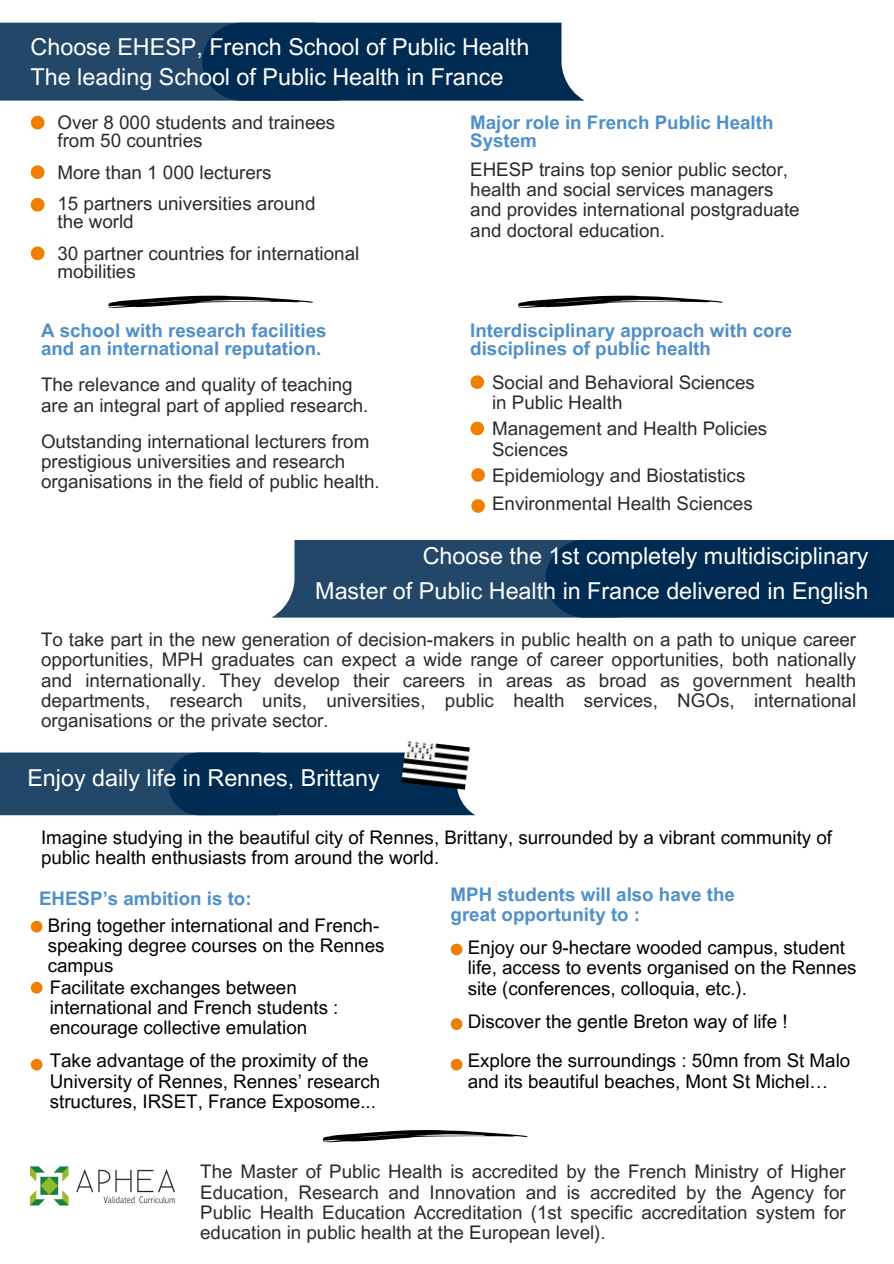
<style>
.page{position:relative;width:894px;height:1264px;background:#fff}
.page>*{position:absolute;margin:0;border:0;box-sizing:border-box;transform-origin:0 0}
.t1{font:23.25px/34.8px "Arial MT Pro";color:#fff;text-align:right}
.t2{font:18.75px/20.2px "Arial MT Pro";color:#272b30;text-align:justify}
.t3{font:18.75px/20.2px "Arial MT Pro";color:#000}
.t4{font:700 18.75px/18px "Arial MT Pro";color:#4f90c8}
</style>
<div class="page">
<svg style="left:0;top:23px;width:584px;height:78px;background:#153c60"></svg>
<svg style="left:31px;top:246px;width:13px;height:14px"></svg>
<svg style="left:31px;top:198px;width:13px;height:13px"></svg>
<svg style="left:31px;top:165px;width:13px;height:14px"></svg>
<svg style="left:31px;top:116px;width:13px;height:13px"></svg>
<svg style="left:108px;top:296px;width:205px;height:12px"></svg>
<svg style="left:518px;top:296px;width:204px;height:12px"></svg>
<svg style="left:470px;top:375px;width:14px;height:14px"></svg>
<svg style="left:470px;top:422px;width:14px;height:13px"></svg>
<svg style="left:471px;top:468px;width:14px;height:14px"></svg>
<svg style="left:471px;top:499px;width:14px;height:14px"></svg>
<svg style="left:272px;top:540px;width:621px;height:77px;background:#163d61"></svg>
<svg style="left:0;top:752px;width:475px;height:63px;background:#143b5f"></svg>
<img style="left:401px;top:740px;width:68px;height:49px">
<svg style="left:31px;top:920px;width:11px;height:12px"></svg>
<svg style="left:31px;top:981px;width:11px;height:12px"></svg>
<svg style="left:31px;top:1058px;width:11px;height:12px"></svg>
<svg style="left:450px;top:943px;width:12px;height:12px"></svg>
<svg style="left:450px;top:1018px;width:12px;height:11px"></svg>
<svg style="left:450px;top:1058px;width:12px;height:12px"></svg>
<svg style="left:323px;top:1130px;width:204px;height:12px"></svg>
<img style="left:31px;top:1166px;width:144px;height:39px">
<p class="t1" style="left:31px;top:34px;width:500px;line-height:30.3px;text-align:left">Choose EHESP, French School of Public Health<br>The leading School of Public Health in France</p>
<p class="t4" style="left:470px;top:116px;width:305px">Major role in French Public Health<br>System</p>
<h2 class="t2" style="left:470px;top:161px;width:319px">EHESP trains top senior public sector,</h2>
<p class="t2" style="left:470px;top:182px;width:305px">health and social services managers</p>
<p class="t2" style="left:470px;top:202px;width:331px">and provides international postgraduate</p>
<p class="t2" style="left:470px;top:222px;width:196px">and doctoral education.</p>
<p class="t2" style="left:57px;top:115px;width:279px">Over 8 000 students and trainees</p>
<p class="t2" style="left:57px;top:133px;width:147px">from 50 countries</p>
<p class="t2" style="left:57px;top:164px;width:215px">More than 1 000 lecturers</p>
<h1 class="t2" style="left:57px;top:196px;width:259px">15 partners universities around</h1>
<p class="t2" style="left:57px;top:214px;width:78px">the world</p>
<p class="t2" style="left:57px;top:246px;width:303px">30 partner countries for international</p>
<p class="t2" style="left:57px;top:264px;width:80px">mobilities</p>
<p class="t4" style="left:41px;top:324px;width:287px">A school with research facilities and an international reputation.</p>
<p class="t2" style="left:41px;top:377px;width:313px">The relevance and quality of teaching</p>
<p class="t2" style="left:41px;top:397px;width:329px">are an integral part of applied research.</p>
<p class="t2" style="left:41px;top:433px;width:330px">Outstanding international lecturers from</p>
<p class="t2" style="left:41px;top:454px;width:306px">prestigious universities and research</p>
<p class="t2" style="left:41px;top:474px;width:340px">organisations in the field of public health.</p>
<p class="t4" style="left:470px;top:324px;width:323px">Interdisciplinary approach with core disciplines of public health</p>
<p class="t2" style="left:492px;top:375px;width:264px">Social and Behavioral Sciences</p>
<p class="t2" style="left:492px;top:395px;width:132px">in Public Health</p>
<p class="t2" style="left:492px;top:421px;width:276px">Management and Health Policies</p>
<p class="t2" style="left:492px;top:441px;width:78px">Sciences</p>
<p class="t2" style="left:492px;top:467px;width:255px">Epidemiology and Biostatistics</p>
<p class="t2" style="left:492px;top:496px;width:262px">Environmental Health Sciences</p>
<h2 class="t1" style="left:315px;top:542px;width:554px">Choose the 1st completely multidisciplinary<br>Master of Public Health in France delivered in English</h2>
<p class="t2" style="left:41px;top:631px;width:816px">To take part in the new generation of decision-makers in public health on a path to unique career opportunities, MPH graduates can expect a wide range of career opportunities, both nationally and internationally. They develop their careers in areas as broad as government health departments, research units, universities, public health services, NGOs, international organisations or the private sector.</p>
<p class="t1" style="left:27px;top:763px;width:354px">Enjoy daily life in Rennes, Brittany</p>
<p class="t3" style="left:41px;top:829px;width:792px">Imagine studying in the beautiful city of Rennes, Brittany, surrounded by a vibrant community of public health enthusiasts from around the world.</p>
<p class="t4" style="left:39px;top:892px;width:214px">EHESP’s ambition is to:</p>
<p class="t4" style="left:450px;top:886px;width:286px;line-height:20.2px">MPH students will also have the great opportunity to :</p>
<h2 class="t3" style="left:467px;top:939px;width:390px">Enjoy our 9-hectare wooded campus, student life, access to events organised on the Rennes site (conferences, colloquia, etc.).</h2>
<p class="t3" style="left:467px;top:1013px;width:321px">Discover the gentle Breton way of life !</p>
<p class="t3" style="left:467px;top:1052px;width:384px">Explore the surroundings : 50mn from St Malo and its beautiful beaches, Mont St Michel…</p>
<p class="t3" style="left:48px;top:917px;width:338px">Bring together international and French&shy;speaking degree courses on the Rennes campus</p>
<p class="t3" style="left:50px;top:979px;width:290px">Facilitate exchanges between international and French students : encourage collective emulation</p>
<p class="t3" style="left:50px;top:1052px;width:332px">Take advantage of the proximity of the<br>University of Rennes, Rennes’ research structures, IRSET, France Exposome...</p>
<p class="t2" style="left:200px;top:1163px;width:647px">The Master of Public Health is accredited by the French Ministry of Higher Education, Research and Innovation and is accredited by the Agency for Public Health Education Accreditation (1st specific accreditation system for education in public health at the European level).</p>
</div>
